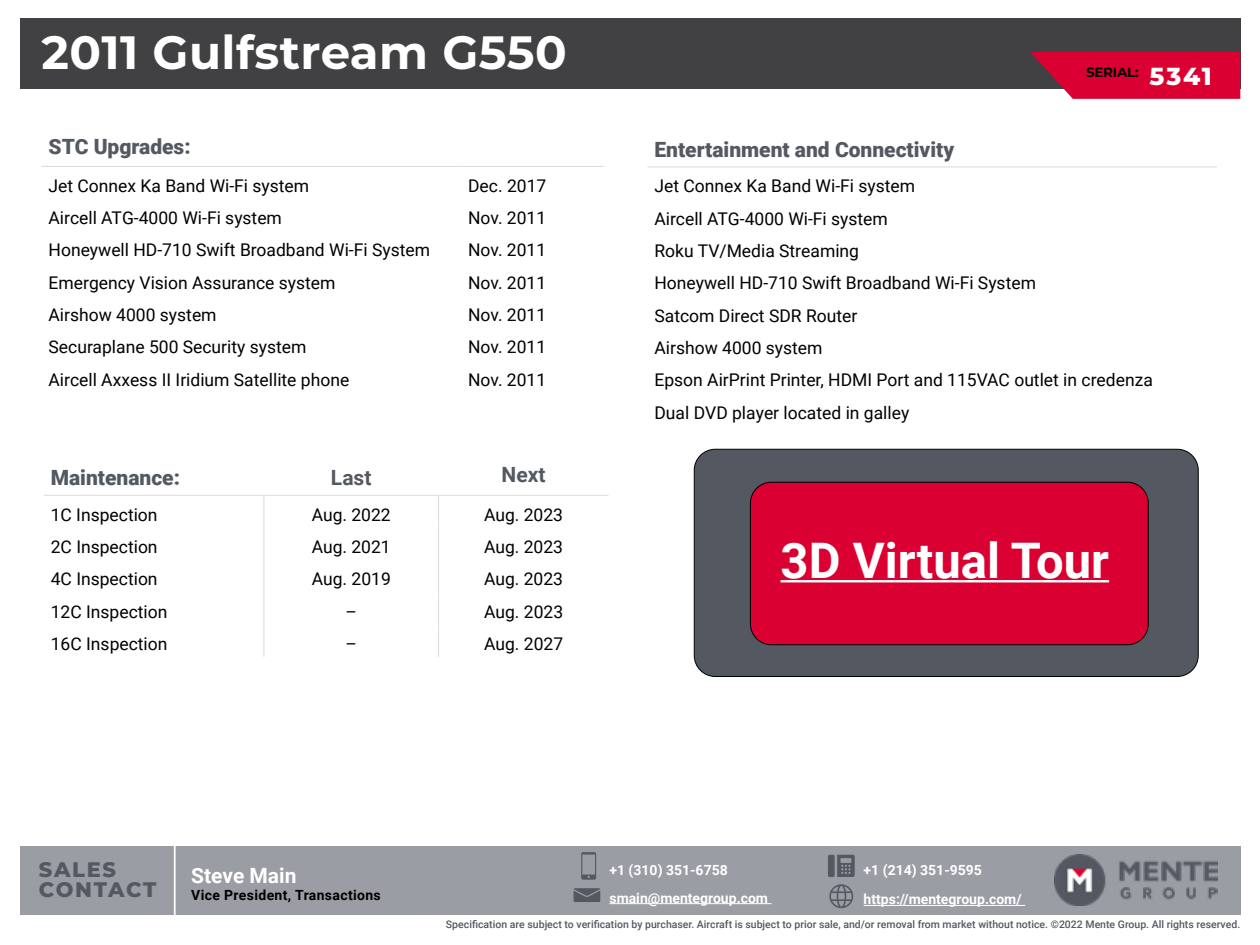
<style>
.page{position:relative;width:1260px;height:945px;background:#fff}
.page>*{position:absolute;margin:0;border:0;box-sizing:border-box;transform-origin:0 0}
.t1{font:700 49px "Roboto";color:#fff}
.t2{font:700 46.73px "Montserrat";letter-spacing:.01em;color:#fff}
.t3{font:800 24.68px "Montserrat";color:#fff}
.t4{font:900 21px "Roboto";color:#545861}
.t5{font:800 21px "Montserrat";letter-spacing:.08em;color:#545861}
.t6{font:700 21px "Roboto";color:#fff}
.t7{font:700 21px "Roboto";color:#545861}
.t8{font:17.5px/32.4px "Roboto";color:#000}
.t9{font:700 14px/27.3px "Roboto";color:#fff}
.t10{font:700 14px "Roboto";letter-spacing:.025em;color:#000}
.t11{font:700 13.47px "Montserrat";letter-spacing:-.02em;color:#000}
.t12{font:500 10.5px "Roboto";color:#545861}
</style>
<div class="page">
<div style="left:20px;top:846px;width:1220px;height:69px;background:#9b9da4"></div>
<img style="left:1055px;top:855px;width:163px;height:51px">
<svg style="left:581px;top:852px;width:15px;height:28px"></svg>
<hr style="left:609px;top:903px;width:163px;height:1px;background:#fff">
<svg style="left:574px;top:888px;width:26px;height:14px"></svg>
<hr style="left:864px;top:905px;width:161px;height:1px;background:#fff">
<svg style="left:829px;top:884px;width:24px;height:24px"></svg>
<div style="left:828px;top:855px;width:7px;height:22px;background:#545861;border-radius:2px"></div>
<svg style="left:837px;top:855px;width:18px;height:22px"></svg>
<hr style="left:174px;top:846px;width:2px;height:70px;background:#fff">
<div style="left:20px;top:18px;width:1220px;height:70px;background:#414042"></div>
<svg style="left:1030px;top:52px;width:210px;height:47px;background:#d10e3b"></svg>
<hr style="left:42px;top:166px;width:419px;height:1px;background:#d9dadc">
<hr style="left:461px;top:166px;width:143px;height:1px;background:#d9dadc">
<hr style="left:648px;top:167px;width:569px;height:1px;background:#d9dadc">
<hr style="left:264px;top:496px;width:1px;height:32px;background:#d9dadc">
<hr style="left:438px;top:496px;width:1px;height:32px;background:#d9dadc">
<hr style="left:264px;top:528px;width:1px;height:32px;background:#d9dadc">
<hr style="left:438px;top:528px;width:1px;height:32px;background:#d9dadc">
<hr style="left:264px;top:560px;width:1px;height:32px;background:#d9dadc">
<hr style="left:438px;top:560px;width:1px;height:32px;background:#d9dadc">
<hr style="left:264px;top:592px;width:1px;height:33px;background:#d9dadc">
<hr style="left:438px;top:592px;width:1px;height:33px;background:#d9dadc">
<hr style="left:264px;top:625px;width:1px;height:32px;background:#d9dadc">
<hr style="left:438px;top:625px;width:1px;height:32px;background:#d9dadc">
<hr style="left:44px;top:495px;width:220px;height:1px;background:#d9dadc">
<hr style="left:264px;top:495px;width:175px;height:1px;background:#d9dadc">
<hr style="left:439px;top:495px;width:170px;height:1px;background:#d9dadc">
<div style="left:694px;top:449px;width:504px;height:227px;background:#545861;border-radius:21px"></div>
<div style="left:694px;top:449px;width:505px;height:228px;border:1px solid #000;border-radius:21px"></div>
<div style="left:750px;top:482px;width:398px;height:163px;background:#da0032;border-radius:21px"></div>
<div style="left:750px;top:482px;width:399px;height:163px;border:1px solid #000;border-radius:21px"></div>
<hr style="left:781px;top:580px;width:328px;height:2px;background:#fff">
<h2 class="t2" style="left:42px;top:18px;width:527px">2011 Gulfstream G550</h2>
<p class="t4" style="left:49px;top:132px;width:144px">STC Upgrades:</p>
<p class="t8" style="left:49px;top:169px;width:262px">Jet Connex Ka Band Wi-Fi system</p>
<p class="t8" style="left:468px;top:169px;width:80px">Dec. 2017</p>
<p class="t8" style="left:49px;top:201px;width:235px">Aircell ATG-4000 Wi-Fi system</p>
<p class="t8" style="left:468px;top:201px;width:80px">Nov. 2011</p>
<p class="t8" style="left:49px;top:233px;width:383px">Honeywell HD-710 Swift Broadband Wi-Fi System</p>
<p class="t8" style="left:468px;top:233px;width:80px">Nov. 2011</p>
<p class="t8" style="left:49px;top:266px;width:288px">Emergency Vision Assurance system</p>
<p class="t8" style="left:468px;top:266px;width:80px">Nov. 2011</p>
<p class="t8" style="left:49px;top:298px;width:170px">Airshow 4000 system</p>
<p class="t8" style="left:468px;top:298px;width:80px">Nov. 2011</p>
<p class="t8" style="left:49px;top:330px;width:259px">Securaplane 500 Security system</p>
<p class="t8" style="left:468px;top:330px;width:80px">Nov. 2011</p>
<p class="t8" style="left:49px;top:363px;width:302px">Aircell Axxess II Iridium Satellite phone</p>
<p class="t8" style="left:468px;top:363px;width:80px">Nov. 2011</p>
<p class="t4" style="left:51px;top:463px;width:131px">Maintenance:</p>
<p class="t7" style="left:331px;top:463px;width:42px">Last</p>
<p class="t7" style="left:502px;top:460px;width:45px">Next</p>
<p class="t8" style="left:51px;top:498px;width:108px">1C Inspection</p>
<p class="t8" style="left:312px;top:498px;width:81px">Aug. 2022</p>
<p class="t8" style="left:484px;top:498px;width:81px">Aug. 2023</p>
<p class="t8" style="left:51px;top:530px;width:108px">2C Inspection</p>
<p class="t8" style="left:312px;top:530px;width:81px">Aug. 2021</p>
<p class="t8" style="left:484px;top:530px;width:81px">Aug. 2023</p>
<p class="t8" style="left:51px;top:562px;width:108px">4C Inspection</p>
<p class="t8" style="left:312px;top:562px;width:81px">Aug. 2019</p>
<p class="t8" style="left:484px;top:562px;width:81px">Aug. 2023</p>
<p class="t8" style="left:51px;top:595px;width:118px">12C Inspection</p>
<p class="t8" style="left:346px;top:595px;width:13px">–</p>
<p class="t8" style="left:484px;top:595px;width:81px">Aug. 2023</p>
<p class="t8" style="left:51px;top:627px;width:118px">16C Inspection</p>
<p class="t8" style="left:346px;top:627px;width:13px">–</p>
<p class="t8" style="left:484px;top:627px;width:81px">Aug. 2027</p>
<p class="t11" style="left:1086px;top:62px;width:54px">SERIAL:</p>
<h3 class="t3" style="left:1150px;top:58px;width:64px">5341</h3>
<p class="t4" style="left:654px;top:135px;width:301px">Entertainment and Connectivity</p>
<p class="t8" style="left:654px;top:169px;width:500px">Jet Connex Ka Band Wi-Fi system<br>Aircell ATG-4000 Wi-Fi system<br>Roku TV/Media Streaming<br>Honeywell HD-710 Swift Broadband Wi-Fi System<br>Satcom Direct SDR Router<br>Airshow 4000 system<br>Epson AirPrint Printer, HDMI Port and 115VAC outlet in credenza Dual DVD player located in galley</p>
<h1 class="t1" style="left:781px;top:526px;width:330px">3D Virtual Tour</h1>
<p class="t5" style="left:39px;top:854px;width:79px">SALES</p>
<p class="t9" style="left:864px;top:855px;width:120px">+1 (214) 351-9595</p>
<p class="t5" style="left:39px;top:875px;width:119px">CONTACT</p>
<p class="t9" style="left:609px;top:856px;width:160px">+1 (310) 351-6758 smain@mentegroup.com</p>
<p class="t6" style="left:191px;top:861px;width:107px">Steve Main</p>
<p class="t10" style="left:191px;top:885px;width:191px">Vice President, Transactions</p>
<p class="t9" style="left:864px;top:885px;width:160px">https://mentegroup.com/</p>
<p class="t12" style="left:446px;top:917px;width:796px">Specification are subject to verification by purchaser. Aircraft is subject to prior sale, and/or removal from market without notice. ©2022 Mente Group. All rights reserved.</p>
</div>
